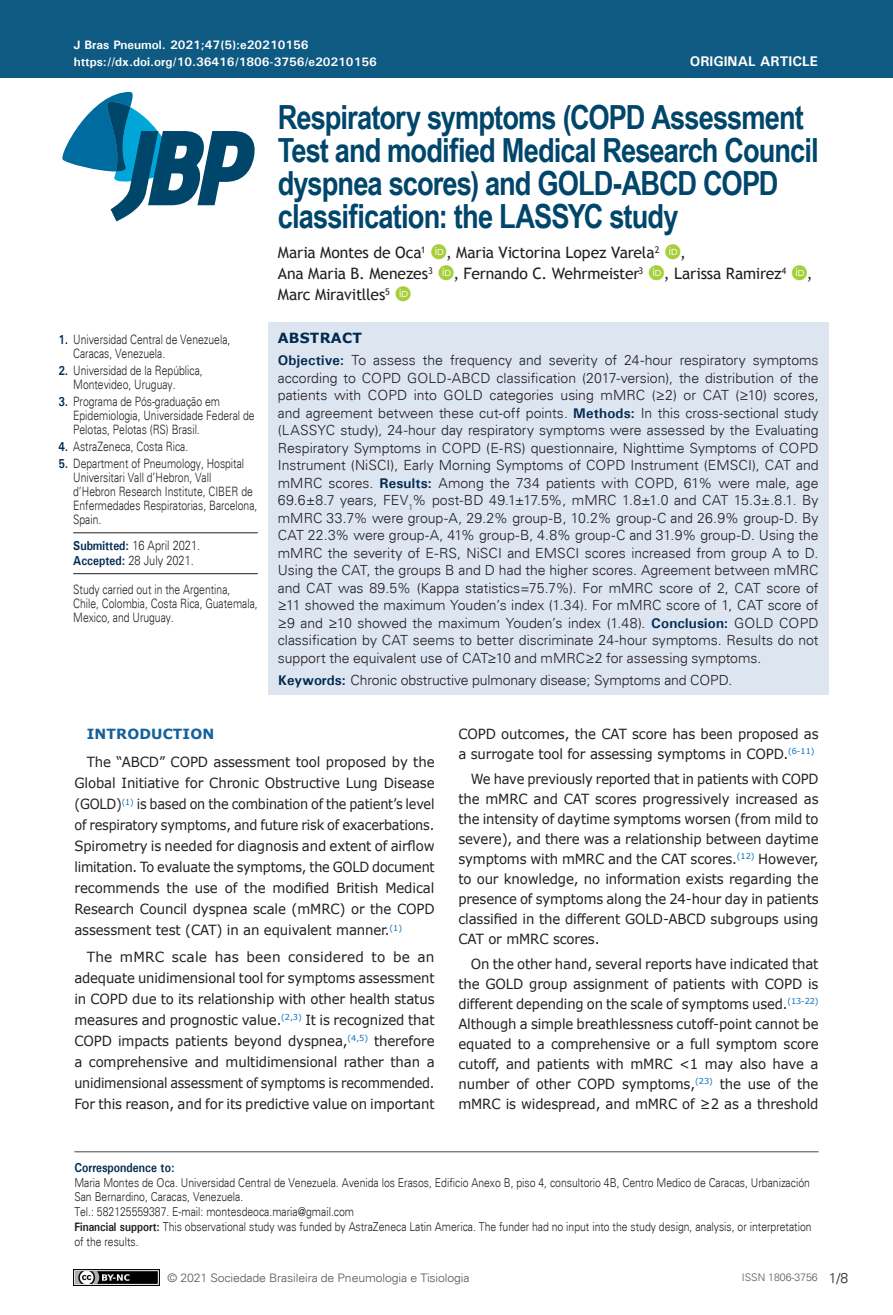
<style>
.page{position:relative;width:893px;height:1315px;background:#fff}
.page>*{position:absolute;margin:0;border:0;box-sizing:border-box;transform-origin:0 0}
.ArticleTitle{font:700 33.25px/33.2px "Arial Narrow";letter-spacing:-.025em;color:#00466b}
.Authors{font:15.75px "Trebuchet MS";letter-spacing:-.01em;color:#231f20}
.Abstract{font:300 14px/17.5px "Univers";letter-spacing:-.005em;color:#231f20;text-align:justify}
.Paragraph{font:14px/21px "Verdana";letter-spacing:-.01em;color:#231f20;text-align:justify;scale:.95 1}
.Paragraph-2{font:14px/19.9px "Verdana";letter-spacing:-.01em;color:#231f20;text-align:justify;scale:.93 1}
.Paragraph-3{font:14px/21px "Verdana";letter-spacing:-.01em;color:#231f20;text-align:justify}
.Keywords{font:300 14px "Univers";letter-spacing:-.01em;color:#231f20}
.t1{font:700 14px "Univers";color:#fff}
.Heading1{font:700 14px "Verdana";letter-spacing:.01em;color:#15609a}
.AbstractTitle{font:700 14px "Verdana";letter-spacing:.015em;color:#012a50}
.Affiliations{font:300 12.95px/14px "Univers";color:#231f20;scale:.8 1}
.fnArticleOtherAll{font:300 12.95px/14px "Univers";color:#231f20;scale:.8 1}
.History{font:300 12.95px/14.9px "Univers";color:#231f20;scale:.85 1}
.CorrespondenceTitle{font:700 12.95px "Univers";color:#012a50;scale:.85 1}
.Correspondence{font:300 12.25px/14.7px "Univers";color:#231f20;scale:.85 1}
.fnSupported-by{font:300 12.25px/14.7px "Univers";color:#231f20;scale:.85 1}
.t2{font:700 12.25px "Univers";color:#fff}
.t3{font:300 11.72px "Univers";letter-spacing:-.01em;color:#57585a;scale:1.04 1}
.t4{font:300 10.5px "Univers";color:#57585a}
.s1{font-weight:700;color:#012a50}
.s2{font-weight:700}
</style>
<div class="page">
<div style="left:0;top:0;width:892px;height:78px;background:#0f5a82"></div>
<svg style="left:62px;top:91px;width:193px;height:130px"></svg>
<img style="left:74px;top:1269px;width:86px;height:16px">
<div style="left:268px;top:322px;width:560px;height:372px;background:#dde5f1"></div>
<hr style="left:73px;top:532px;width:185px;height:1px;background:#231f20">
<hr style="left:73px;top:573px;width:185px;height:1px;background:#231f20">
<hr style="left:74px;top:1151px;width:745px;height:1px;background:#454647">
<p class="t2" style="left:74px;top:37px;width:236px">J Bras Pneumol. 2021;47(5):e20210156</p>
<p class="t2" style="left:74px;top:54px;width:305px">https://dx.doi.org/10.36416/1806-3756/e20210156</p>
<p class="t1" style="left:690px;top:52px;width:130px">ORIGINAL ARTICLE</p>
<p class="Affiliations" style="left:73px;top:332px;width:198px;text-indent:-15px"><span class="s1">1.</span> Universidad Central de Venezuela,<br>Caracas, Venezuela.</p>
<p class="Affiliations" style="left:73px;top:363px;width:163px;text-indent:-15px"><span class="s1">2.</span> Universidad de la República,<br>Montevideo, Uruguay.</p>
<p class="Affiliations" style="left:73px;top:394px;width:228px;text-indent:-15px"><span class="s1">3.</span> Programa de Pós-graduação em<br>Epidemiologia, Universidade Federal de<br>Pelotas, Pelotas (RS) Brasil.</p>
<p class="Affiliations" style="left:58px;top:439px;width:164px"><span class="s1">4.</span> AstraZeneca, Costa Rica.</p>
<p class="Affiliations" style="left:73px;top:456px;width:232px;text-indent:-15px"><span class="s1">5.</span> Department of Pneumology, Hospital<br>Universitari Vall d’Hebron, Vall<br>d’Hebron Research Institute, CIBER de<br>Enfermedades Respiratorias, Barcelona,<br>Spain.</p>
<p class="History" style="left:73px;top:538px;width:151px"><span class="s1">Submitted:</span> 16 April 2021.<br><span class="s1">Accepted:</span> 28 July 2021.</p>
<p class="fnArticleOtherAll" style="left:73px;top:582px;width:232px">Study carried out in the Argentina,<br>Chile, Colombia, Costa Rica, Guatemala,<br>Mexico, and Uruguay.</p>
<p class="ArticleTitle" style="left:278px;top:99px;width:542px">Respiratory symptoms (COPD Assessment Test and modified Medical Research Council dyspnea scores) and GOLD-ABCD COPD classification: the LASSYC study</p>
<p class="Authors" style="left:278px;top:243px;width:149px">Maria Montes de Oca<sup>1</sup></p>
<p class="Authors" style="left:446px;top:243px;width:215px">, Maria Victorina Lopez Varela<sup>2</sup></p>
<p class="Authors" style="left:680px;top:243px;width:7px">,</p>
<p class="Authors" style="left:278px;top:264px;width:157px">Ana Maria B. Menezes<sup>3</sup></p>
<p class="Authors" style="left:453px;top:264px;width:191px">, Fernando C. Wehrmeister<sup>3</sup></p>
<p class="Authors" style="left:664px;top:264px;width:124px">, Larissa Ramirez<sup>4</sup></p>
<p class="Authors" style="left:807px;top:264px;width:7px">,</p>
<p class="Authors" style="left:278px;top:285px;width:114px">Marc Miravitlles<sup>5</sup></p>
<p class="AbstractTitle" style="left:278px;top:328px;width:86px">ABSTRACT</p>
<p class="Abstract" style="left:278px;top:351px;width:542px"><span class="s1">Objective:</span> To assess the frequency and severity of 24-hour respiratory symptoms according to COPD GOLD-ABCD classification (2017-version), the distribution of the patients with COPD into GOLD categories using mMRC (≥2) or CAT (≥10) scores, and agreement between these cut-off points. <span class="s1">Methods:</span> In this cross-sectional study (LASSYC study), 24-hour day respiratory symptoms were assessed by the Evaluating Respiratory Symptoms in COPD (E-RS) questionnaire, Nighttime Symptoms of COPD Instrument (NiSCI), Early Morning Symptoms of COPD Instrument (EMSCI), CAT and mMRC scores. <span class="s1">Results:</span> Among the 734 patients with COPD, 61% were male, age 69.6±8.7 years, FEV<sub>1</sub>% post-BD 49.1±17.5%, mMRC 1.8±1.0 and CAT 15.3±.8.1. By mMRC 33.7% were group-A, 29.2% group-B, 10.2% group-C and 26.9% group-D. By CAT 22.3% were group-A, 41% group-B, 4.8% group-C and 31.9% group-D. Using the mMRC the severity of E-RS, NiSCI and EMSCI scores increased from group A to D.<br>Using the CAT, the groups B and D had the higher scores. Agreement between mMRC and CAT was 89.5% (Kappa statistics=75.7%). For mMRC score of 2, CAT score of ≥11 showed the maximum Youden’s index (1.34). For mMRC score of 1, CAT score of ≥9 and ≥10 showed the maximum Youden’s index (1.48). <span class="s1">Conclusion:</span> GOLD COPD classification by CAT seems to better discriminate 24-hour symptoms. Results do not support the equivalent use of CAT≥10 and mMRC≥2 for assessing symptoms.</p>
<p class="Keywords" style="left:278px;top:671px;width:456px"><span class="s1">Keywords:</span> Chronic obstructive pulmonary disease; Symptoms and COPD.</p>
<p class="Heading1" style="left:87px;top:723px;width:129px">INTRODUCTION</p>
<p class="Paragraph" style="left:74px;top:752px;width:381px;text-indent:12px">The “ABCD” COPD assessment tool proposed by the Global Initiative for Chronic Obstructive Lung Disease (GOLD)<sup>(1)</sup> is based on the combination of the patient’s level of respiratory symptoms, and future risk of exacerbations.<br>Spirometry is needed for diagnosis and extent of airflow limitation. To evaluate the symptoms, the GOLD document recommends the use of the modified British Medical Research Council dyspnea scale (mMRC) or the COPD assessment test (CAT) in an equivalent manner.<sup>(1)</sup></p>
<p class="Paragraph-3" style="left:74px;top:946px;width:362px;text-indent:12px">The mMRC scale has been considered to be an adequate unidimensional tool for symptoms assessment in COPD due to its relationship with other health status measures and prognostic value.<sup>(2,3)</sup> It is recognized that COPD impacts patients beyond dyspnea,<sup>(4,5)</sup> therefore a comprehensive and multidimensional rather than a unidimensional assessment of symptoms is recommended.<br>For this reason, and for its predictive value on important</p>
<p class="Paragraph" style="left:458px;top:724px;width:381px;line-height:19.9px">COPD outcomes, the CAT score has been proposed as a surrogate tool for assessing symptoms in COPD.<sup>(6-11)</sup></p>
<p class="Paragraph-2" style="left:458px;top:769px;width:389px;text-indent:12px">We have previously reported that in patients with COPD the mMRC and CAT scores progressively increased as the intensity of daytime symptoms worsen (from mild to severe), and there was a relationship between daytime symptoms with mMRC and the CAT scores.<sup>(12)</sup> However, to our knowledge, no information exists regarding the presence of symptoms along the 24-hour day in patients classified in the different GOLD-ABCD subgroups using CAT or mMRC scores.</p>
<p class="Paragraph" style="left:458px;top:954px;width:381px;line-height:19.9px;text-indent:12px">On the other hand, several reports have indicated that the GOLD group assignment of patients with COPD is different depending on the scale of symptoms used.<sup>(13-22)<br></sup>Although a simple breathlessness cutoff-point cannot be equated to a comprehensive or a full symptom score cutoff, and patients with mMRC &lt;1 may also have a number of other COPD symptoms,<sup>(23)</sup> the use of the mMRC is widespread, and mMRC of ≥2 as a threshold</p>
<p class="CorrespondenceTitle" style="left:74px;top:1159px;width:119px">Correspondence to:</p>
<p class="Correspondence" style="left:74px;top:1175px;width:867px">Maria Montes de Oca. Universidad Central de Venezuela. Avenida los Erasos, Edificio Anexo B, piso 4, consultorio 4B, Centro Medico de Caracas, Urbanización<br>San Bernardino, Caracas, Venezuela.<br>Tel.: 582125559387. E-mail: montesdeoca.maria@gmail.com</p>
<p class="fnSupported-by" style="left:74px;top:1219px;width:869px"><span class="s2">Financial support:</span> This observational study was funded by AstraZeneca Latin America. The funder had no input into the study design, analysis, or interpretation of the results.</p>
<p class="t3" style="left:168px;top:1270px;width:292px">© 2021 Sociedade Brasileira de Pneumologia e Tisiologia</p>
<p class="t4" style="left:742px;top:1271px;width:77px">ISSN 1806-3756</p>
<p class="Abstract" style="left:829px;top:1269px;width:21px">1/8</p>
</div>
